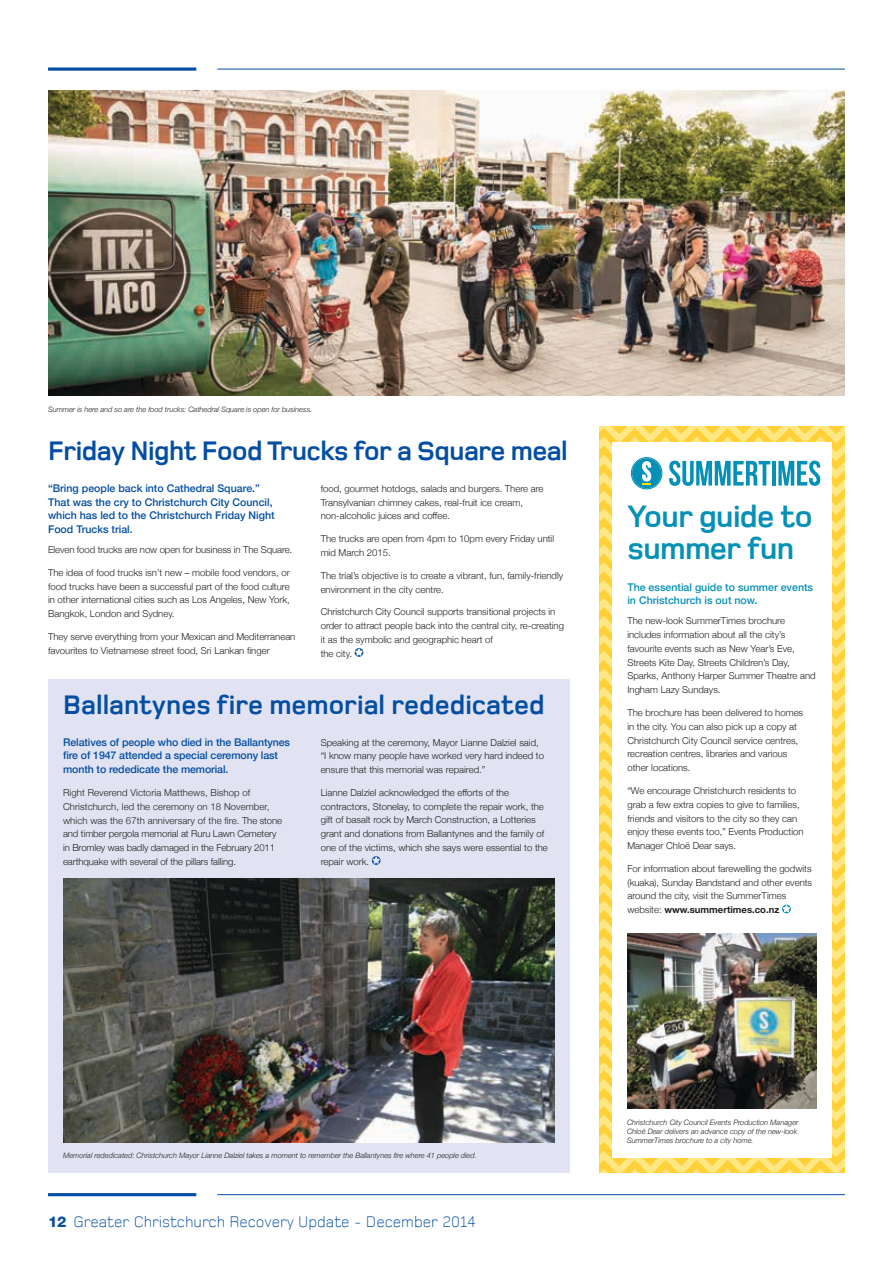
<style>
.page{position:relative;width:893px;height:1263px;background:#fff}
.page>*{position:absolute;margin:0;border:0;box-sizing:border-box;transform-origin:0 0}
.t1{font:700 31.8px/31.8px "Foundry Monoline";letter-spacing:-.02em;color:#0490b7}
.t2{font:700 27.6px "Foundry Monoline";letter-spacing:-.015em;color:#034ea2}
.t3{font:300 15.9px "Foundry Monoline";color:#034ea2}
.t4{font:500 10.65px/13.8px "Helvetica Neue";color:#034ea2}
.t5{font:500 10.65px/13.8px "Helvetica Neue";color:#0490b7}
.t6{font:300 9.6px/13.8px "Helvetica Neue";color:#231f20}
.t7{font:italic 300 7.35px/8.9px "Helvetica Neue";color:#231f20}
.s1{font-weight:700}
.s2{font-family:"Helvetica Neue LT Std";font-weight:800;font-size:14.85px}
</style>
<div class="page">
<hr style="left:48px;top:1193px;width:148px;height:3px;background:#034ea2">
<hr style="left:217px;top:1194px;width:628px;height:1px;background:#034ea2">
<svg style="left:48px;top:67px;width:148px;height:4px"></svg>
<hr style="left:217px;top:69px;width:628px;height:1px;background:#034ea2">
<img style="left:48px;top:90px;width:797px;height:306px">
<svg style="left:355px;top:648px;width:8px;height:9px"></svg>
<svg style="left:599px;top:426px;width:246px;height:747px"></svg>
<div style="left:48px;top:679px;width:521px;height:494px;background:#e1e3f2"></div>
<svg style="left:372px;top:856px;width:9px;height:9px"></svg>
<img style="left:63px;top:878px;width:491px;height:265px">
<p class="t7" style="left:48px;top:404px;width:266px">Summer is here and so are the food trucks: Cathedral Square is open for business.</p>
<h2 class="t2" style="left:48px;top:436px;width:521px">Friday Night Food Trucks for a Square meal</h2>
<p class="t4" style="left:48px;top:481px;width:228px">“Bring people back into Cathedral Square.” That was the cry to Christchurch City Council, which has led to the Christchurch Friday Night Food Trucks trial.</p>
<p class="t6" style="left:48px;top:542px;width:246px">Eleven food trucks are now open for business in The Square.</p>
<p class="t6" style="left:48px;top:565px;width:243px;text-align:justify">The idea of food trucks isn’t new – mobile food vendors, or food trucks have been a successful part of the food culture in other international cities such as Los Angeles, New York, Bangkok, London and Sydney.</p>
<p class="t6" style="left:48px;top:629px;width:249px">They serve everything from your Mexican and Mediterranean favourites to Vietnamese street food, Sri Lankan finger</p>
<p class="t6" style="left:321px;top:481px;width:224px">food, gourmet hotdogs, salads and burgers. There are<br>Transylvanian chimney cakes, real-fruit ice cream, non-alcoholic juices and coffee.</p>
<p class="t6" style="left:321px;top:531px;width:235px">The trucks are open from 4pm to 10pm every Friday until mid March 2015.</p>
<p class="t6" style="left:321px;top:568px;width:244px">The trial’s objective is to create a vibrant, fun, family-friendly environment in the city centre.</p>
<p class="t6" style="left:321px;top:604px;width:245px">Christchurch City Council supports transitional projects in order to attract people back into the central city, re-creating it as the symbolic and geographic heart of<br>the city.</p>
<h2 class="t2" style="left:63px;top:690px;width:483px">Ballantynes fire memorial rededicated</h2>
<p class="t4" style="left:63px;top:734px;width:229px">Relatives of people who died in the Ballantynes fire of 1947 attended a special ceremony last month to rededicate the memorial.</p>
<p class="t6" style="left:63px;top:785px;width:221px">Right Reverend Victoria Matthews, Bishop of Christchurch, led the ceremony on 18 November, which was the 67th anniversary of the fire. The stone and timber pergola memorial at Ruru Lawn Cemetery in Bromley was badly damaged in the February 2011 earthquake with several of the pillars falling.</p>
<p class="t6" style="left:321px;top:735px;width:225px">Speaking at the ceremony, Mayor Lianne Dalziel said, “I know many people have worked very hard indeed to ensure that this memorial was repaired.”</p>
<p class="t6" style="left:321px;top:785px;width:229px">Lianne Dalziel acknowledged the efforts of the contractors, Stonelay, to complete the repair work, the gift of basalt rock by March Construction, a Lotteries grant and donations from Ballantynes and the family of one of the victims, which she says were essential to the repair work.</p>
<h1 class="t1" style="left:627px;top:501px;width:187px">Your guide to summer fun</h1>
<p class="t5" style="left:627px;top:579px;width:187px">The essential guide to summer events in Christchurch is out now.</p>
<p class="t6" style="left:627px;top:613px;width:190px">The new-look SummerTimes brochure includes information about all the city’s favourite events such as New Year’s Eve, Streets Kite Day, Streets Children’s Day, Sparks, Anthony Harper Summer Theatre and Ingham Lazy Sundays.</p>
<p class="t6" style="left:627px;top:705px;width:177px">The brochure has been delivered to homes in the city. You can also pick up a copy at Christchurch City Council service centres, recreation centres, libraries and various other locations.</p>
<p class="t6" style="left:627px;top:783px;width:178px">“We encourage Christchurch residents to grab a few extra copies to give to families, friends and visitors to the city so they can enjoy these events too,” Events Production Manager Chloë Dear says.</p>
<p class="t6" style="left:627px;top:861px;width:186px">For information about farewelling the godwits (kuaka), Sunday Bandstand and other events around the city, visit the SummerTimes website: <span class="s1">www.summertimes.co.nz</span></p>
<p class="t7" style="left:63px;top:1150px;width:415px">Memorial rededicated: Christchurch Mayor Lianne Dalziel takes a moment to remember the Ballantynes fire where 41 people died.</p>
<h3 class="t3" style="left:48px;top:1213px;width:429px"><span class="s2">12</span> Greater Christchurch Recovery Update - December 2014</h3>
<p class="t7" style="left:627px;top:1117px;width:173px">Christchurch City Council Events Production Manager<br>Chloë Dear delivers an advance copy of the new-look<br>SummerTimes brochure to a city home.</p>
</div>
